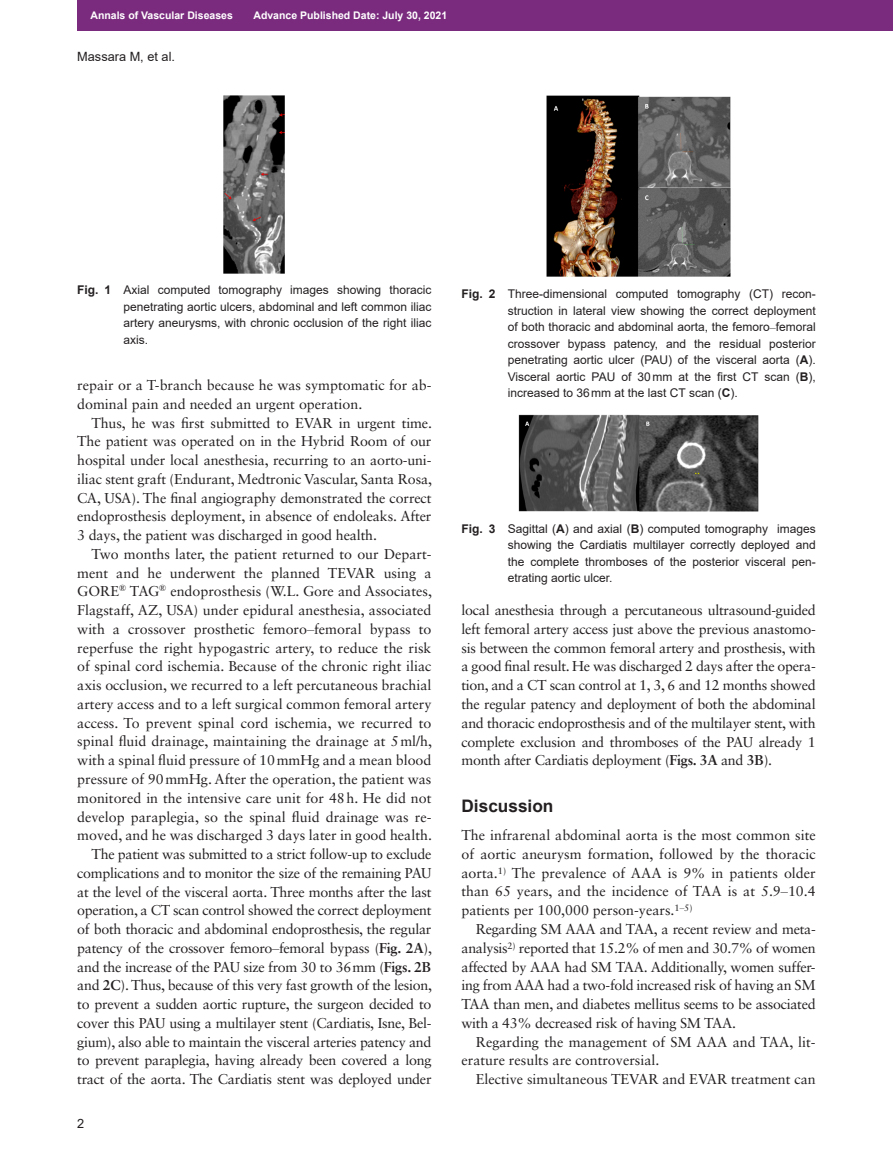
<style>
.page{position:relative;width:893px;height:1174px;background:#fff}
.page>*{position:absolute;margin:0;border:0;box-sizing:border-box;transform-origin:0 0}
.t1{font:700 17.25px "Arial";color:#231f20}
.t2{font:14.25px/18.8px "Sabon LT Std";color:#231f20;text-align:justify}
.t3{font:12.75px "Arial";color:#231f20}
.t4{font:12px/16.5px "Arial";color:#231f20;text-align:justify}
.t5{font:700 10.5px "Arial";color:#fff}
.s1{font-weight:700}
.s2{font-family:"Times New Roman"}
</style>
<div class="page">
<img style="left:224px;top:96px;width:61px;height:177px">
<img style="left:546px;top:96px;width:185px;height:181px">
<img style="left:519px;top:414px;width:239px;height:97px">
<div style="left:77px;top:0;width:816px;height:31px;background:#7a2b7e"></div>
<p class="t5" style="left:90px;top:8px;width:144px">Annals of Vascular Diseases</p>
<p class="t5" style="left:253px;top:8px;width:195px">Advance Published Date: July 30, 2021</p>
<p class="t3" style="left:77px;top:48px;width:99px">Massara M, et al.</p>
<p class="t4" style="left:123px;top:282px;width:309px;text-indent:-46px"><span class="s1">Fig. 1</span> Axial computed tomography images showing thoracic penetrating aortic ulcers, abdominal and left common iliac artery aneurysms, with chronic occlusion of the right iliac axis.</p>
<p class="t4" style="left:508px;top:285px;width:310px;text-indent:-46px"><span class="s1">Fig. 2</span> Three-dimensional computed tomography (CT) recon&shy;struction in lateral view showing the correct deployment of both thoracic and abdominal aorta, the femoro<span class="s2">–</span>femoral crossover bypass patency, and the residual posterior penetrating aortic ulcer (PAU) of the visceral aorta (<span class="s1">A</span>).<br>Visceral aortic PAU of 30 mm at the first CT scan (<span class="s1">B</span>), increased to 36 mm at the last CT scan (<span class="s1">C</span>).</p>
<p class="t2" style="left:77px;top:375px;width:356px">repair or a T-branch because he was symptomatic for ab&shy;dominal pain and needed an urgent operation.</p>
<p class="t2" style="left:77px;top:413px;width:356px;text-indent:14px">Thus, he was first submitted to EVAR in urgent time.<br>The patient was operated on in the Hybrid Room of our hospital under local anesthesia, recurring to an aorto-uni&shy;iliac stent graft (Endurant, Medtronic Vascular, Santa Rosa, CA, USA). The final angiography demonstrated the correct endoprosthesis deployment, in absence of endoleaks. After 3 days, the patient was discharged in good health.</p>
<p class="t2" style="left:77px;top:544px;width:356px;text-align:right">Two months later, the patient returned to our Depart&shy;ment and he underwent the planned TEVAR using a GORE<sup>®</sup> TAG<sup>®</sup> endoprosthesis (W.L. Gore and Associates, Flagstaff, AZ, USA) under epidural anesthesia, associated with a crossover prosthetic femoro<span class="s2">–</span>femoral bypass to reperfuse the right hypogastric artery, to reduce the risk of spinal cord ischemia. Because of the chronic right iliac axis occlusion, we recurred to a left percutaneous brachial artery access and to a left surgical common femoral artery access. To prevent spinal cord ischemia, we recurred to spinal fluid drainage, maintaining the drainage at 5 ml/h, with a spinal fluid pressure of 10 mmHg and a mean blood pressure of 90 mmHg. After the operation, the patient was monitored in the intensive care unit for 48 h. He did not develop paraplegia, so the spinal fluid drainage was re&shy;moved, and he was discharged 3 days later in good health.<br>The patient was submitted to a strict follow-up to exclude complications and to monitor the size of the remaining PAU at the level of the visceral aorta. Three months after the last operation, a CT scan control showed the correct deployment of both thoracic and abdominal endoprosthesis, the regular patency of the crossover femoro<span class="s2">–</span>femoral bypass (<span class="s1">Fig. 2A</span>), and the increase of the PAU size from 30 to 36 mm (<span class="s1">Figs. 2B </span>and <span class="s1">2C</span>). Thus, because of this very fast growth of the lesion, to prevent a sudden aortic rupture, the surgeon decided to cover this PAU using a multilayer stent (Cardiatis, Isne, Bel&shy;gium), also able to maintain the visceral arteries patency and to prevent paraplegia, having already been covered a long tract of the aorta. The Cardiatis stent was deployed under</p>
<p class="t4" style="left:508px;top:520px;width:310px;text-indent:-46px"><span class="s1">Fig. 3</span> Sagittal (<span class="s1">A</span>) and axial (<span class="s1">B</span>) computed tomography images showing the Cardiatis multilayer correctly deployed and the complete thromboses of the posterior visceral pen&shy;etrating aortic ulcer.</p>
<p class="t2" style="left:461px;top:600px;width:356px">local anesthesia through a percutaneous ultrasound-guided left femoral artery access just above the previous anastomo&shy;sis between the common femoral artery and prosthesis, with a good final result. He was discharged 2 days after the opera&shy;tion, and a CT scan control at 1, 3, 6 and 12 months showed the regular patency and deployment of both the abdominal and thoracic endoprosthesis and of the multilayer stent, with complete exclusion and thromboses of the PAU already 1 month after Cardiatis deployment (<span class="s1">Figs. 3A</span> and <span class="s1">3B</span>).</p>
<p class="t1" style="left:461px;top:793px;width:94px">Discussion</p>
<p class="t2" style="left:461px;top:825px;width:356px">The infrarenal abdominal aorta is the most common site of aortic aneurysm formation, followed by the thoracic aorta.<sup>1)</sup> The prevalence of AAA is 9% in patients older than 65 years, and the incidence of TAA is at 5.9<span class="s2">–</span>10.4 patients per 100,000 person-years.<sup>1</sup><sup>–</sup><sup>5)</sup></p>
<p class="t2" style="left:461px;top:919px;width:356px;text-indent:14px">Regarding SM AAA and TAA, a recent review and meta&shy;analysis<sup>2)</sup> reported that 15.2% of men and 30.7% of women affected by AAA had SM TAA. Additionally, women suffer&shy;ing from AAA had a two-fold increased risk of having an SM TAA than men, and diabetes mellitus seems to be associated with a 43% decreased risk of having SM TAA.</p>
<p class="t2" style="left:461px;top:1032px;width:356px;text-indent:14px">Regarding the management of SM AAA and TAA, lit&shy;erature results are controversial.</p>
<p class="t2" style="left:476px;top:1069px;width:341px">Elective simultaneous TEVAR and EVAR treatment can</p>
<p class="t3" style="left:77px;top:1114px;width:9px">2</p>
</div>
